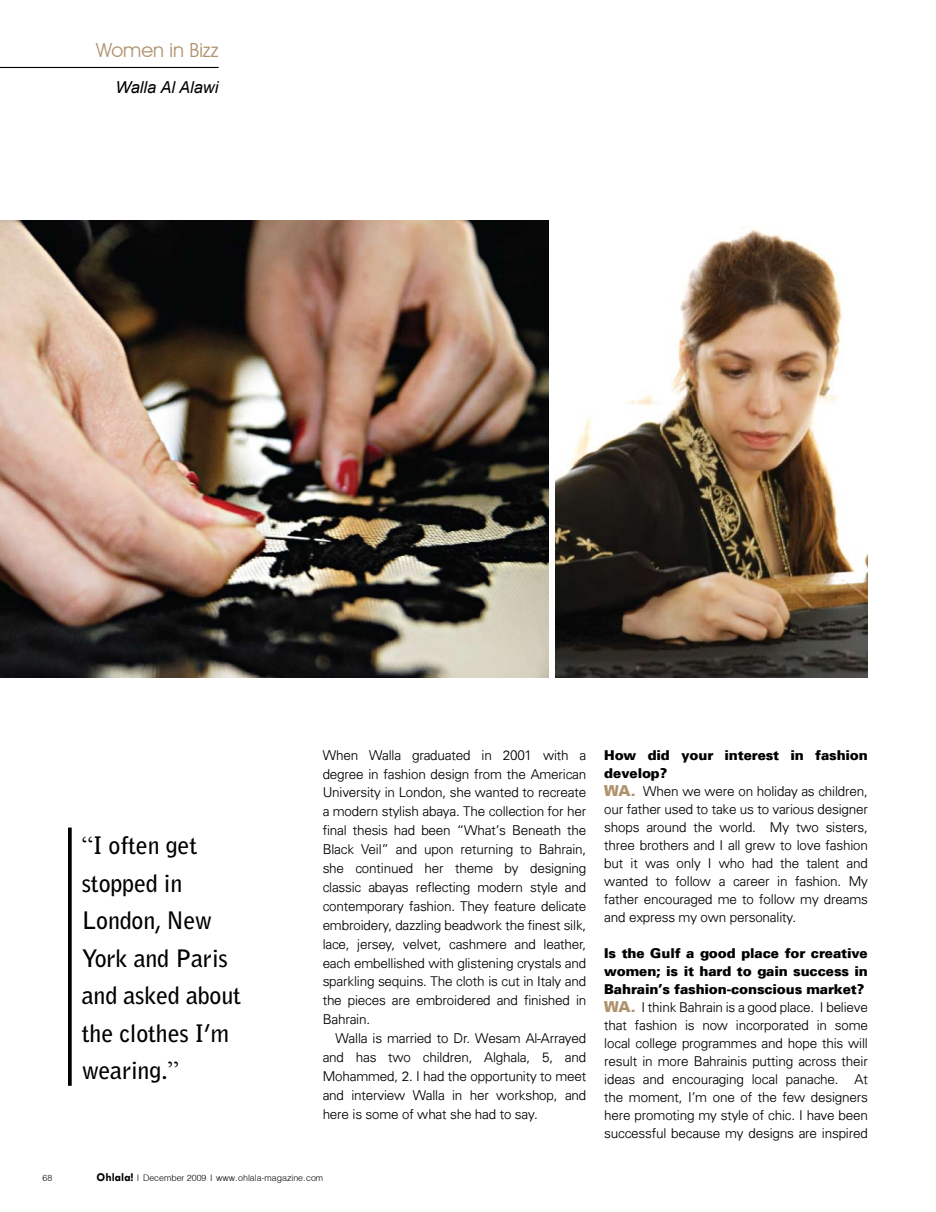
<style>
.page{position:relative;width:936px;height:1212px;background:#fff}
.page>*{position:absolute;margin:0;border:0;box-sizing:border-box;transform-origin:0 0}
.t1{font:700 24px/37.5px "Bell Gothic Std";letter-spacing:-.01em;color:#000}
.t2{font:19.5px "Avant Garde IT Cby BT";color:#af926c}
.t3{font:italic 16.5px "Arial";color:#000}
.t4{font:300 13.5px/18px "Univers";letter-spacing:-.01em;color:#000;text-align:justify}
.t5{font:13.2px "PN1 TT Amar Normal";color:#000}
.s1{font-family:"Times New Roman";font-weight:400;font-size:25.5px}
.s2{font-family:"Tw Cen";font-weight:700;font-size:12px}
.s3{font-weight:900}
.s4{font-weight:900;font-size:15px;color:#af926c}
</style>
<div class="page">
<img style="left:0;top:221px;width:549px;height:456px">
<img style="left:556px;top:227px;width:311px;height:450px">
<div style="left:68px;top:827px;width:4px;height:259px;border:2px solid #000"></div>
<hr style="left:0;top:67px;width:219px;height:1px;background:#000">
<h2 class="t2" style="left:96px;top:39px;width:124px">Women in Bizz</h2>
<p class="t3" style="left:115px;top:76px;width:104px">Walla Al Alawi</p>
<h1 class="t1" style="left:82px;top:827px;width:161px"><span class="s1">“</span>I often get stopped in<br>London, New<br>York and Paris and asked about the clothes I’m wearing.<span class="s1">”</span></h1>
<p class="t4" style="left:322px;top:745px;width:265px;line-height:18.9px">When Walla graduated in 2001 with a degree in fashion design from the American University in London, she wanted to recreate a modern stylish abaya. The collection for her final thesis had been “What’s Beneath the Black Veil” and upon returning to Bahrain, she continued her theme by designing classic abayas reflecting modern style and contemporary fashion. They feature delicate embroidery, dazzling beadwork the finest silk, lace, jersey, velvet, cashmere and leather, each embellished with glistening crystals and sparkling sequins. The cloth is cut in Italy and the pieces are embroidered and finished in Bahrain.</p>
<p class="t4" style="left:322px;top:1028px;width:265px;line-height:18.9px;text-indent:13px">Walla is married to Dr. Wesam Al-Arrayed and has two children, Alghala, 5, and Mohammed, 2. I had the opportunity to meet and interview Walla in her workshop, and here is some of what she had to say.</p>
<p class="t5" style="left:43px;top:1169px;width:11px">68</p>
<p class="t5" style="left:97px;top:1169px;width:228px"><span class="s2">Ohlala!</span> I December 2009 I www.ohlala-magazine.com</p>
<p class="t4" style="left:604px;top:745px;width:265px;text-align:left"><span class="s3">How did your interest in fashion develop?<br></span><span class="s4">WA.</span> When we were on holiday as children, our father used to take us to various designer shops around the world. My two sisters, three brothers and I all grew to love fashion but it was only I who had the talent and wanted to follow a career in fashion. My father encouraged me to follow my dreams and express my own personality.</p>
<p class="t4" style="left:604px;top:943px;width:265px;text-align:left"><span class="s3">Is the Gulf a good place for creative women; is it hard to gain success in Bahrain’s fashion-conscious market?<br></span><span class="s4">WA.</span> I think Bahrain is a good place. I believe that fashion is now incorporated in some local college programmes and hope this will result in more Bahrainis putting across their ideas and encouraging local panache. At the moment, I’m one of the few designers here promoting my style of chic. I have been successful because my designs are inspired</p>
</div>
